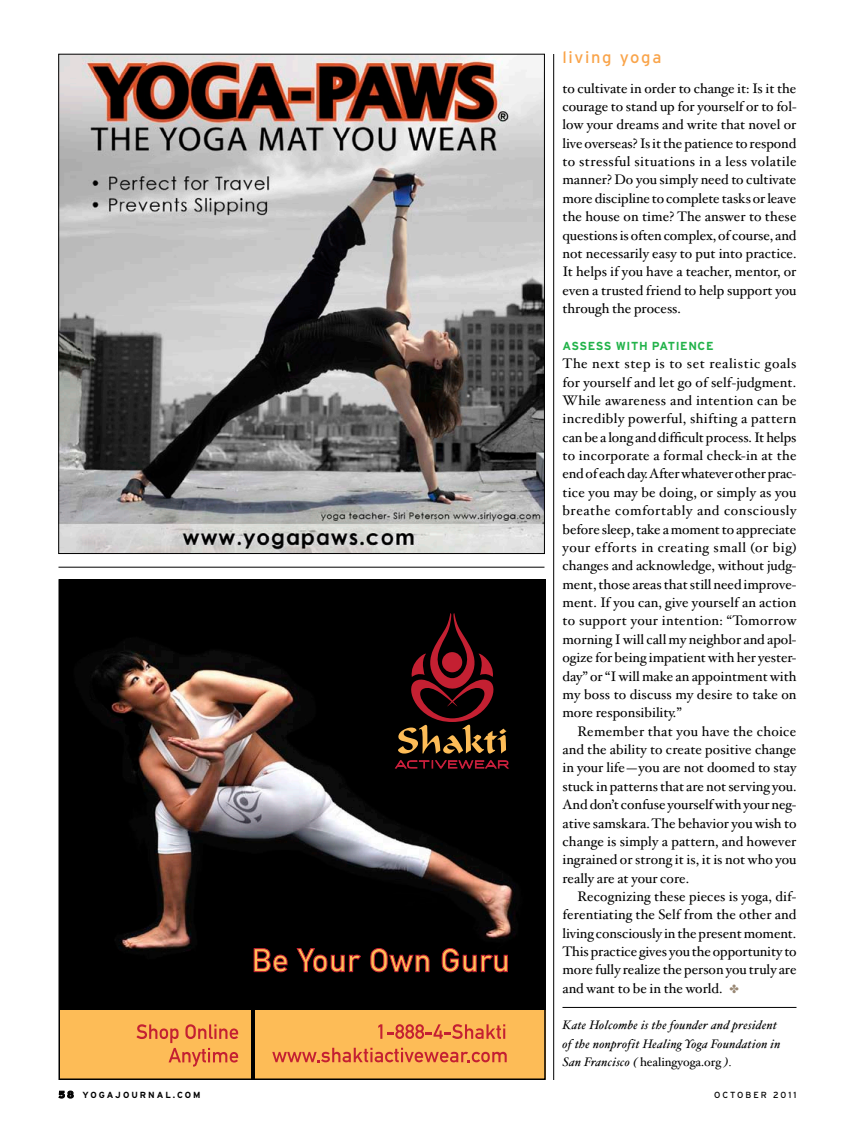
<style>
.page{position:relative;width:864px;height:1134px;background:#fff}
.page>*{position:absolute;margin:0;border:0;box-sizing:border-box;transform-origin:0 0}
.t1{font:16.5px "Interstate";letter-spacing:.1em;color:#f9a44a}
.t2{font:13.8px/18.3px "Hoefler Text";color:#000;text-align:justify}
.t3{font:italic 12.3px/18.5px "Hoefler Text";letter-spacing:.025em;color:#000}
.t4{font:700 11.7px "Interstate";letter-spacing:.05em;color:#22b34a}
.t5{font:700 8.85px "Interstate";letter-spacing:.225em;color:#000}
.t6{font:8.85px "Interstate";letter-spacing:.225em;color:#000}
.s1{font-style:normal}
.s2{font-size:9.75px}
</style>
<div class="page">
<hr style="left:553px;top:54px;width:1px;height:1026px;background:#000">
<hr style="left:58px;top:567px;width:486px;height:1px;background:#000">
<hr style="left:562px;top:1007px;width:234px;height:1px;background:#000">
<img style="left:61px;top:582px;width:482px;height:425px">
<div style="left:59px;top:1007px;width:486px;height:72px;background:#000"></div>
<svg style="left:398px;top:612px;width:109px;height:142px;background:#35130f"></svg>
<svg style="left:395px;top:760px;width:114px;height:9px"></svg>
<div style="left:59px;top:1010px;width:192px;height:69px;background:#fdbc57"></div>
<svg style="left:254px;top:948px;width:34px;height:24px"></svg>
<svg style="left:296px;top:948px;width:65px;height:24px;background:#552919"></svg>
<svg style="left:370px;top:948px;width:60px;height:24px"></svg>
<svg style="left:442px;top:948px;width:66px;height:24px;background:#60301d"></svg>
<div style="left:255px;top:1010px;width:290px;height:69px;background:#fdbc57"></div>
<svg style="left:378px;top:1024px;width:127px;height:15px"></svg>
<svg style="left:272px;top:1048px;width:235px;height:14px"></svg>
<svg style="left:136px;top:1024px;width:102px;height:43px"></svg>
<svg style="left:59px;top:1091px;width:14px;height:8px"></svg>
<div style="left:58px;top:579px;width:488px;height:501px;border:2px solid #000"></div>
<img style="left:60px;top:56px;width:483px;height:496px">
<p class="t1" style="left:562px;top:48px;width:100px">LIVING YOGA</p>
<p class="t2" style="left:562px;top:79px;width:236px">to cultivate in order to change it: Is it the courage to stand up for yourself or to fol&shy;low your dreams and write that novel or live overseas? Is it the patience to respond to stressful situations in a less volatile manner? Do you simply need to cultivate more discipline to complete tasks or leave the house on time? The answer to these questions is often complex, of course, and not necessarily easy to put into practice.<br>It helps if you have a teacher, mentor, or even a trusted friend to help support you through the process.</p>
<p class="t4" style="left:562px;top:339px;width:153px">ASSESS WITH PATIENCE</p>
<p class="t2" style="left:562px;top:355px;width:236px">The next step is to set realistic goals for yourself and let go of self-judgment.<br>While awareness and intention can be incredibly powerful, shifting a pattern can be a long and difficult process. It helps to incorporate a formal check-in at the end of each day. After whatever other prac&shy;tice you may be doing, or simply as you breathe comfortably and consciously before sleep, take a moment to appreciate your efforts in creating small (or big) changes and acknowledge, without judg&shy;ment, those areas that still need improve&shy;ment. If you can, give yourself an action to support your intention: “Tomorrow morning I will call my neighbor and apol&shy;ogize for being impatient with her yester&shy;day” or “I will make an appointment with my boss to discuss my desire to take on more responsibility.”</p>
<p class="t2" style="left:562px;top:722px;width:236px;text-indent:15px">Remember that you have the choice and the ability to create positive change in your life—you are not doomed to stay stuck in patterns that are not serving you.<br>And don’t confuse yourself with your neg&shy;ative samskara. The behavior you wish to change is simply a pattern, and however ingrained or strong it is, it is not who you really are at your core.</p>
<p class="t2" style="left:562px;top:888px;width:236px;text-indent:15px">Recognizing these pieces is yoga, dif&shy;ferentiating the Self from the other and living consciously in the present moment.<br>This practice gives you the opportunity to more fully realize the person you truly are and want to be in the world.</p>
<p class="t3" style="left:562px;top:1016px;width:219px">Kate Holcombe is the founder and president of the nonprofit Healing Yoga Foundation in<br>San Francisco ( <span class="s1">healingyoga.org</span> ).</p>
<p class="t5" style="left:58px;top:1090px;width:144px"><span class="s2">58</span> YOGAJOURNAL.COM</p>
<p class="t6" style="left:714px;top:1090px;width:84px">O CTO BER 2011</p>
</div>
